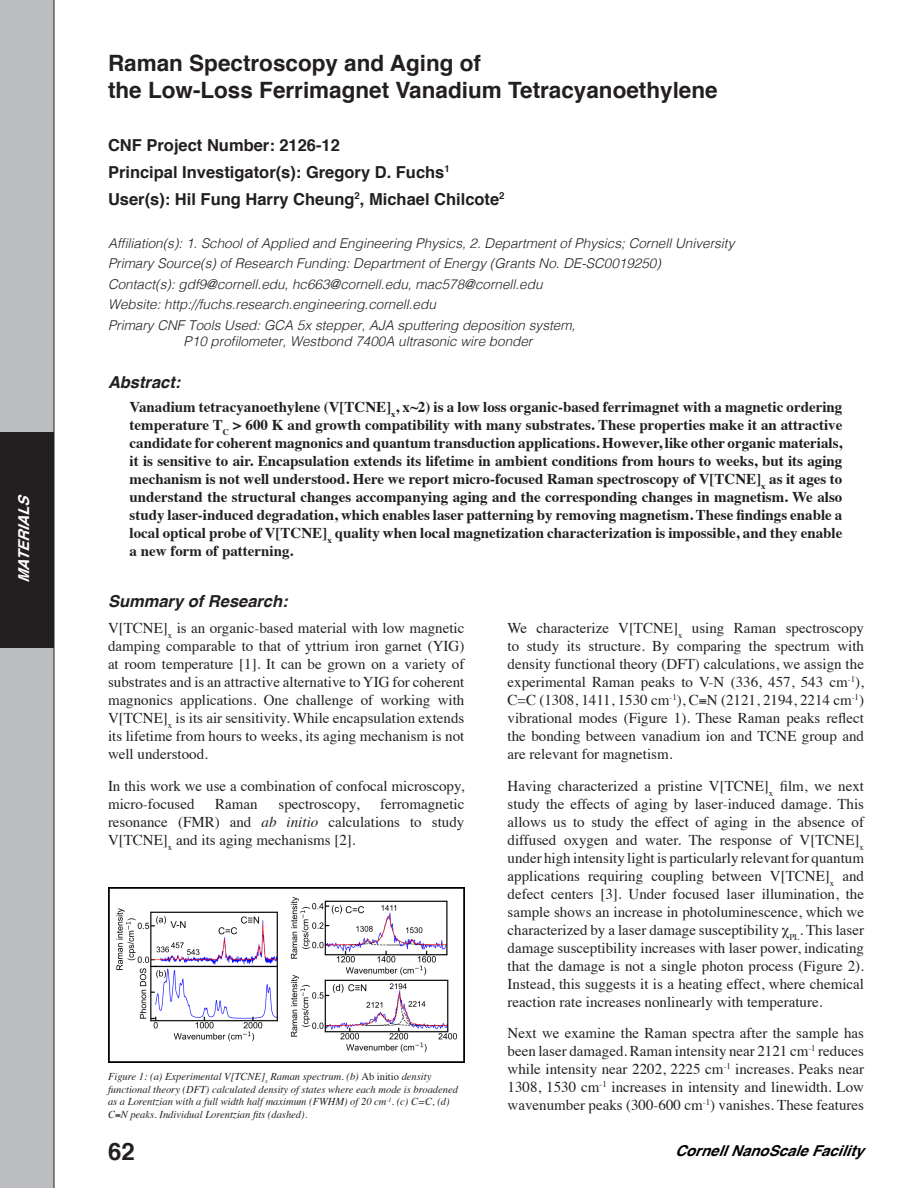
<style>
.page{position:relative;width:918px;height:1188px;background:#fff}
.page>*{position:absolute;margin:0;border:0;box-sizing:border-box;transform-origin:0 0}
.t1{font:700 24px "Helvetica";color:#231f20}
.Project_Title{font:700 22.5px/27px "Helvetica";color:#231f20}
.Project___PI_Users{font:700 16.5px "Helvetica";color:#231f20}
.Body_Header{font:italic 700 16.5px "Helvetica";color:#231f20}
.t2{font:15px/18px "Times";color:#231f20;text-align:justify}
.Abstract_Text{font:700 15px/18px "Times";color:#231f20;text-align:justify}
.t3{font:italic 700 15px "Helvetica";color:#000}
.t4{font:italic 700 15px "Helvetica";color:#fff}
.Project_Info{font:italic 300 13.5px/16.2px "Helvetica";color:#231f20}
.Affiliation{font:italic 300 13.5px "Helvetica";color:#231f20}
.Captions_7{font:italic 10.5px/12.6px "Times";color:#231f20}
.s1{font-style:italic}
.s2{font-style:normal}
</style>
<div class="page">
<div style="left:0;top:0;width:54px;height:1188px;background:#bcbdc0"></div>
<div style="left:0;top:432px;width:54px;height:216px;background:#231f20"></div>
<img style="left:108px;top:888px;width:356px;height:175px">
<p class="t4" style="left:12px;top:583px;width:92px;rotate:-90deg">MATERIALS</p>
<p class="Project_Title" style="left:108px;top:50px;width:611px">Raman Spectroscopy and Aging of<br>the Low-Loss Ferrimagnet Vanadium Tetracyanoethylene</p>
<p class="Project___PI_Users" style="left:108px;top:132px;width:233px">CNF Project Number: 2126-12</p>
<p class="Project___PI_Users" style="left:108px;top:159px;width:343px">Principal Investigator(s): Gregory D. Fuchs<sup>1</sup></p>
<p class="Project___PI_Users" style="left:108px;top:185px;width:398px">User(s): Hil Fung Harry Cheung<sup>2</sup>, Michael Chilcote<sup>2</sup></p>
<p class="Affiliation" style="left:108px;top:231px;width:628px">Affiliation(s): 1. School of Applied and Engineering Physics, 2. Department of Physics; Cornell University</p>
<p class="Project_Info" style="left:108px;top:255px;width:554px">Primary Source(s) of Research Funding: Department of Energy (Grants No. DE-SC0019250)</p>
<p class="Project_Info" style="left:108px;top:275px;width:436px">Contact(s): gdf9@cornell.edu, hc663@cornell.edu, mac578@cornell.edu</p>
<p class="Project_Info" style="left:108px;top:296px;width:329px">Website: http://fuchs.research.engineering.cornell.edu</p>
<p class="Project_Info" style="left:184px;top:316px;width:393px;text-indent:-76px">Primary CNF Tools Used: GCA 5x stepper, AJA sputtering deposition system,<br>P10 profilometer, Westbond 7400A ultrasonic wire bonder</p>
<p class="Body_Header" style="left:108px;top:368px;width:74px">Abstract:</p>
<p class="Abstract_Text" style="left:130px;top:397px;width:714px">Vanadium tetracyanoethylene (V[TCNE]<sub>x</sub>, x~2) is a low loss organic-based ferrimagnet with a magnetic ordering temperature T<sub>C</sub> &gt; 600 K and growth compatibility with many substrates. These properties make it an attractive candidate for coherent magnonics and quantum transduction applications. However, like other organic materials, it is sensitive to air. Encapsulation extends its lifetime in ambient conditions from hours to weeks, but its aging mechanism is not well understood. Here we report micro-focused Raman spectroscopy of V[TCNE]<sub>x</sub> as it ages to understand the structural changes accompanying aging and the corresponding changes in magnetism. We also study laser-induced degradation, which enables laser patterning by removing magnetism. These findings enable a local optical probe of V[TCNE]<sub>x</sub> quality when local magnetization characterization is impossible, and they enable a new form of patterning.</p>
<p class="Body_Header" style="left:108px;top:588px;width:181px">Summary of Research:</p>
<p class="t2" style="left:108px;top:618px;width:358px">V[TCNE]<sub>x</sub> is an organic-based material with low magnetic damping comparable to that of yttrium iron garnet (YIG) at room temperature [1]. It can be grown on a variety of substrates and is an attractive alternative to YIG for coherent magnonics applications. One challenge of working with V[TCNE]<sub>x</sub> is its air sensitivity. While encapsulation extends its lifetime from hours to weeks, its aging mechanism is not well understood.</p>
<p class="t2" style="left:108px;top:776px;width:358px">In this work we use a combination of confocal microscopy, micro-focused</p>
<p class="t2" style="left:108px;top:794px;width:358px;text-indent:272px">ferromagnetic resonance (FMR) and <span class="s1">ab initio</span> calculations to study V[TCNE]<sub>x</sub> and its aging mechanisms [2].</p>
<p class="t2" style="left:215px;top:794px;width:44px">Raman</p>
<p class="t2" style="left:279px;top:794px;width:83px">spectroscopy,</p>
<p class="Captions_7" style="left:108px;top:1070px;width:352px">Figure 1: (a) Experimental V[TCNE]<sub>x</sub> Raman spectrum. (b) <span class="s2">Ab initio</span> density functional theory (DFT) calculated density of states where each mode is broadened as a Lorentzian with a full width half maximum (FWHM) of 20 cm<sup>-1</sup>. (c) C=C, (d)<br>C≡N peaks. Individual Lorentzian fits (dashed).</p>
<p class="t2" style="left:508px;top:618px;width:358px">We characterize V[TCNE]<sub>x</sub> using Raman spectroscopy to study its structure. By comparing the spectrum with density functional theory (DFT) calculations, we assign the experimental Raman peaks to V-N (336, 457, 543 cm<sup>-1</sup>), C=C (1308, 1411, 1530 cm<sup>-1</sup>), C≡N (2121, 2194, 2214 cm<sup>-1</sup>) vibrational modes (Figure 1). These Raman peaks reflect the bonding between vanadium ion and TCNE group and are relevant for magnetism.</p>
<p class="t2" style="left:508px;top:775px;width:358px">Having characterized a pristine V[TCNE]<sub>x</sub> film, we next study the effects of aging by laser-induced damage. This allows us to study the effect of aging in the absence of diffused oxygen and water. The response of V[TCNE]<sub>x </sub>under high intensity light is particularly relevant for quantum applications requiring coupling between V[TCNE]<sub>x</sub> and defect centers [3]. Under focused laser illumination, the sample shows an increase in photoluminescence, which we characterized by a laser damage susceptibility χ<sub>PL</sub>. This laser damage susceptibility increases with laser power, indicating that the damage is not a single photon process (Figure 2).<br>Instead, this suggests it is a heating effect, where chemical reaction rate increases nonlinearly with temperature.</p>
<p class="t2" style="left:508px;top:1023px;width:358px">Next we examine the Raman spectra after the sample has been laser damaged. Raman intensity near 2121 cm<sup>-1</sup> reduces while intensity near 2202, 2225 cm<sup>-1</sup> increases. Peaks near 1308, 1530 cm<sup>-1</sup> increases in intensity and linewidth. Low wavenumber peaks (300-600 cm<sup>-1</sup>) vanishes. These features</p>
<h1 class="t1" style="left:108px;top:1132px;width:28px">62</h1>
<p class="t3" style="left:675px;top:1138px;width:194px">Cornell NanoScale Facility</p>
</div>
